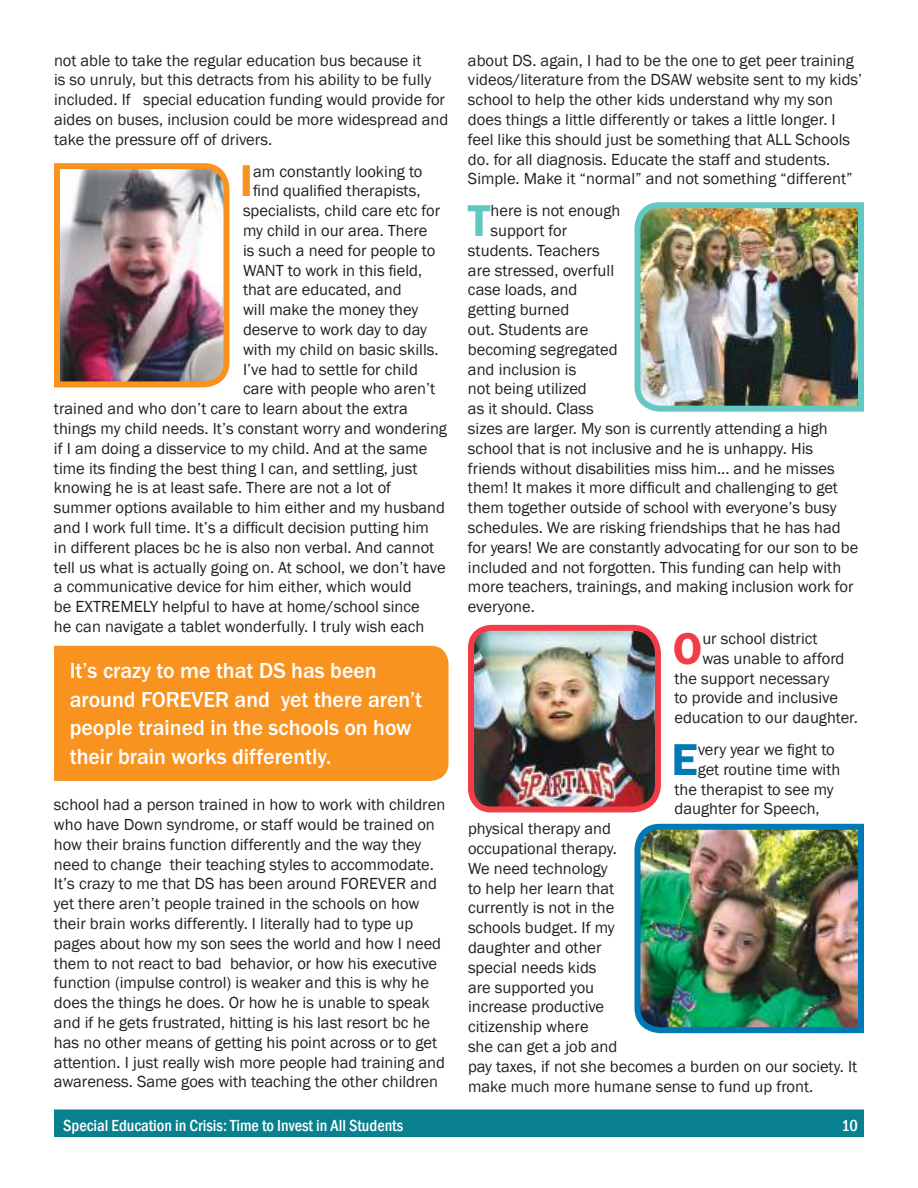
<style>
.page{position:relative;width:918px;height:1188px;background:#fff}
.page>*{position:absolute;margin:0;border:0;box-sizing:border-box;transform-origin:0 0}
.t1{font:600 46.2px "Franklin Gothic Itc T";color:#f99320}
.t2{font:600 46.2px "Franklin Gothic Itc T";color:#63c7c2}
.t3{font:600 46.2px "Franklin Gothic Itc T";color:#f23d49}
.t4{font:600 46.2px "Franklin Gothic Itc T";color:#0079b6}
.t5{font:500 22.5px/28.5px "Franklin Gothic Itc T";color:#fff}
.t6{font:16.5px/19.8px "Franklin Gothic";color:#241f1f}
.t7{font:500 condensed 16.5px "Franklin Gothic";color:#fff}
</style>
<div class="page">
<img style="left:54px;top:163px;width:176px;height:225px">
<div style="left:54px;top:646px;width:394px;height:135px;background:#f99320"></div>
<img style="left:634px;top:202px;width:230px;height:210px">
<img style="left:468px;top:624px;width:193px;height:189px">
<img style="left:634px;top:823px;width:230px;height:211px">
<div style="left:54px;top:1110px;width:810px;height:27px;background:#09808e"></div>
<p class="t6" style="left:54px;top:51px;width:396px">not able to take the regular education bus because it<br>is so unruly, but this detracts from his ability to be fully included. If special education funding would provide for aides on buses, inclusion could be more widespread and take the pressure off of drivers.</p>
<h1 class="t1" style="left:240px;top:154px;width:15px">I</h1>
<p class="t6" style="left:253px;top:162px;width:171px">am constantly looking to</p>
<p class="t6" style="left:253px;top:181px;width:169px">find qualified therapists,</p>
<p class="t6" style="left:243px;top:201px;width:199px">specialists, child care etc for</p>
<p class="t6" style="left:243px;top:221px;width:186px">my child in our area. There</p>
<p class="t6" style="left:243px;top:241px;width:194px">is such a need for people to</p>
<p class="t6" style="left:243px;top:261px;width:181px">WANT to work in this field,</p>
<p class="t6" style="left:243px;top:280px;width:160px">that are educated, and</p>
<p class="t6" style="left:243px;top:300px;width:177px">will make the money they</p>
<p class="t6" style="left:243px;top:320px;width:185px">deserve to work day to day</p>
<p class="t6" style="left:243px;top:340px;width:197px">with my child on basic skills.</p>
<p class="t6" style="left:243px;top:360px;width:176px">I’ve had to settle for child</p>
<p class="t6" style="left:243px;top:379px;width:194px">care with people who aren’t</p>
<p class="t6" style="left:54px;top:399px;width:355px">trained and who don’t care to learn about the extra</p>
<p class="t6" style="left:54px;top:419px;width:395px">things my child needs. It’s constant worry and wondering</p>
<p class="t6" style="left:54px;top:439px;width:375px">if I am doing a disservice to my child. And at the same</p>
<p class="t6" style="left:54px;top:459px;width:365px">time its finding the best thing I can, and settling, just</p>
<p class="t6" style="left:54px;top:478px;width:339px">knowing he is at least safe. There are not a lot of</p>
<p class="t6" style="left:54px;top:498px;width:393px">summer options available to him either and my husband</p>
<p class="t6" style="left:54px;top:518px;width:376px">and I work full time. It’s a difficult decision putting him</p>
<p class="t6" style="left:54px;top:538px;width:382px">in different places bc he is also non verbal. And cannot</p>
<p class="t6" style="left:54px;top:558px;width:393px">tell us what is actually going on. At school, we don’t have</p>
<p class="t6" style="left:54px;top:577px;width:359px">a communicative device for him either, which would</p>
<p class="t6" style="left:54px;top:597px;width:367px">be EXTREMELY helpful to have at home/school since</p>
<p class="t6" style="left:54px;top:617px;width:372px">he can navigate a tablet wonderfully. I truly wish each</p>
<h2 class="t5" style="left:70px;top:656px;width:354px">It’s crazy to me that DS has been around FOREVER and yet there aren’t people trained in the schools on how their brain works differently.</h2>
<p class="t6" style="left:54px;top:795px;width:393px">school had a person trained in how to work with children who have Down syndrome, or staff would be trained on how their brains function differently and the way they need to change their teaching styles to accommodate.<br>It’s crazy to me that DS has been around FOREVER and yet there aren’t people trained in the schools on how their brain works differently. I literally had to type up pages about how my son sees the world and how I need them to not react to bad behavior, or how his executive function (impulse control) is weaker and this is why he does the things he does. Or how he is unable to speak and if he gets frustrated, hitting is his last resort bc he has no other means of getting his point across or to get attention. I just really wish more people had training and awareness. Same goes with teaching the other children</p>
<p class="t6" style="left:468px;top:51px;width:396px">about DS. again, I had to be the one to get peer training videos/literature from the DSAW website sent to my kids’ school to help the other kids understand why my son does things a little differently or takes a little longer. I feel like this should just be something that ALL Schools do. for all diagnosis. Educate the staff and students.<br>Simple. Make it “normal” and not something “different”</p>
<h1 class="t2" style="left:468px;top:194px;width:24px">T</h1>
<p class="t6" style="left:491px;top:201px;width:131px">here is not enough</p>
<p class="t6" style="left:491px;top:221px;width:78px">support for</p>
<p class="t6" style="left:468px;top:241px;width:133px">students. Teachers</p>
<p class="t6" style="left:468px;top:261px;width:148px">are stressed, overfull</p>
<p class="t6" style="left:468px;top:280px;width:111px">case loads, and</p>
<p class="t6" style="left:468px;top:300px;width:103px">getting burned</p>
<p class="t6" style="left:468px;top:320px;width:122px">out. Students are</p>
<p class="t6" style="left:468px;top:340px;width:151px">becoming segregated</p>
<p class="t6" style="left:468px;top:360px;width:110px">and inclusion is</p>
<p class="t6" style="left:468px;top:379px;width:120px">not being utilized</p>
<p class="t6" style="left:468px;top:399px;width:127px">as it should. Class</p>
<p class="t6" style="left:468px;top:419px;width:361px">sizes are larger. My son is currently attending a high</p>
<p class="t6" style="left:468px;top:439px;width:347px">school that is not inclusive and he is unhappy. His</p>
<p class="t6" style="left:468px;top:459px;width:368px">friends without disabilities miss him... and he misses</p>
<p class="t6" style="left:468px;top:478px;width:372px">them! It makes it more difficult and challenging to get</p>
<p class="t6" style="left:468px;top:498px;width:370px">them together outside of school with everyone’s busy</p>
<p class="t6" style="left:468px;top:518px;width:374px">schedules. We are risking friendships that he has had</p>
<p class="t6" style="left:468px;top:538px;width:392px">for years! We are constantly advocating for our son to be</p>
<p class="t6" style="left:468px;top:558px;width:375px">included and not forgotten. This funding can help with</p>
<p class="t6" style="left:468px;top:577px;width:387px">more teachers, trainings, and making inclusion work for</p>
<p class="t6" style="left:468px;top:597px;width:68px">everyone.</p>
<h1 class="t3" style="left:673px;top:621px;width:31px">O</h1>
<p class="t6" style="left:702px;top:629px;width:117px">ur school district</p>
<p class="t6" style="left:702px;top:649px;width:144px">was unable to afford</p>
<p class="t6" style="left:674px;top:669px;width:157px">the support necessary</p>
<p class="t6" style="left:674px;top:688px;width:165px">to provide and inclusive</p>
<p class="t6" style="left:674px;top:708px;width:185px">education to our daughter.</p>
<h1 class="t4" style="left:671px;top:732px;width:28px">E</h1>
<p class="t6" style="left:698px;top:740px;width:139px">very year we fight to</p>
<p class="t6" style="left:698px;top:760px;width:144px">get routine time with</p>
<p class="t6" style="left:674px;top:780px;width:161px">the therapist to see my</p>
<p class="t6" style="left:674px;top:799px;width:147px">daughter for Speech,</p>
<p class="t6" style="left:468px;top:819px;width:391px">physical therapy and<br>occupational therapy.<br>We need technology<br>to help her learn that<br>currently is not in the<br>schools budget. If my<br>daughter and other<br>special needs kids<br>are supported you<br>increase productive<br>citizenship where<br>she can get a job and<br>pay taxes, if not she becomes a burden on our society. It make much more humane sense to fund up front.</p>
<p class="t7" style="left:63px;top:1115px;width:342px">Special Education in Crisis: Time to Invest in All Students</p>
<p class="t7" style="left:842px;top:1115px;width:18px">10</p>
</div>
